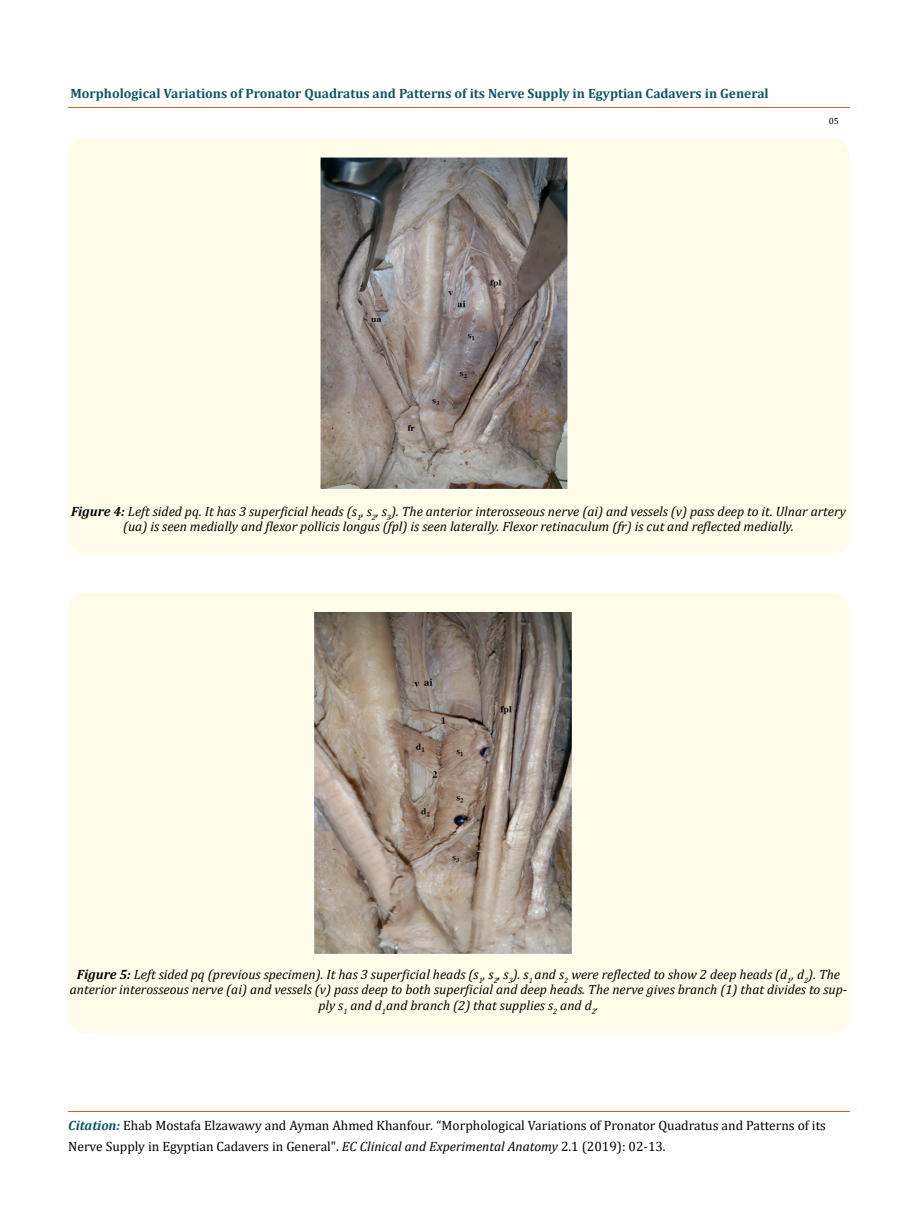
<style>
.page{position:relative;width:917px;height:1226px;background:#fff}
.page>*{position:absolute;margin:0;border:0;box-sizing:border-box;transform-origin:0 0}
.t1{font:italic 13.5px/15.5px "Cambria";color:#000;text-align:center}
.t2{font:13.5px/21px "Cambria";color:#000}
.t3{font:700 13.5px "Cambria";color:#0e546a}
.t4{font:9px "Cambria";color:#000}
.s1{font-weight:700}
.s2{font-weight:700;font-style:italic;color:#0e546a}
.s3{font-style:italic}
</style>
<div class="page">
<hr style="left:68px;top:108px;width:781px;height:1px;background:#e05d1a">
<hr style="left:68px;top:1111px;width:781px;height:1px;background:#e05d1a">
<div style="left:68px;top:138px;width:781px;height:416px;background:#fffde9;border-radius:18px"></div>
<img style="left:320px;top:158px;width:247px;height:332px">
<div style="left:68px;top:592px;width:781px;height:441px;background:#fffde9;border-radius:18px"></div>
<img style="left:314px;top:612px;width:258px;height:342px">
<p class="t3" style="left:70px;top:84px;width:699px">Morphological Variations of Pronator Quadratus and Patterns of its Nerve Supply in Egyptian Cadavers in General</p>
<p class="t4" style="left:828px;top:116px;width:11px">05</p>
<p class="t1" style="left:71px;top:502px;width:776px"><span class="s1">Figure 4:</span> Left sided pq. It has 3 superficial heads (s<sub>1</sub>, s<sub>2</sub>, s<sub>3</sub>). The anterior interosseous nerve (ai) and vessels (v) pass deep to it. Ulnar artery (ua) is seen medially and flexor pollicis longus (fpl) is seen laterally. Flexor retinaculum (fr) is cut and reflected medially.</p>
<p class="t1" style="left:70px;top:966px;width:779px"><span class="s1">Figure 5:</span> Left sided pq (previous specimen). It has 3 superficial heads (s<sub>1</sub>, s<sub>2</sub>, s<sub>3</sub>). s<sub>1</sub> and s<sub>2</sub> were reflected to show 2 deep heads (d<sub>1</sub>, d<sub>2</sub>). The anterior interosseous nerve (ai) and vessels (v) pass deep to both superficial and deep heads. The nerve gives branch (1) that divides to sup&shy;ply s<sub>1</sub> and d<sub>1</sub>and branch (2) that supplies s<sub>2</sub> and d<sub>2</sub>.</p>
<p class="t2" style="left:68px;top:1114px;width:759px"><span class="s2">Citation:</span> Ehab Mostafa Elzawawy and Ayman Ahmed Khanfour<span class="s3">.</span> “Morphological Variations of Pronator Quadratus and Patterns of its<br>Nerve Supply in Egyptian Cadavers in General". <span class="s3">EC Clinical and Experimental Anatomy</span> 2.1 (2019): 02-13.</p>
</div>
